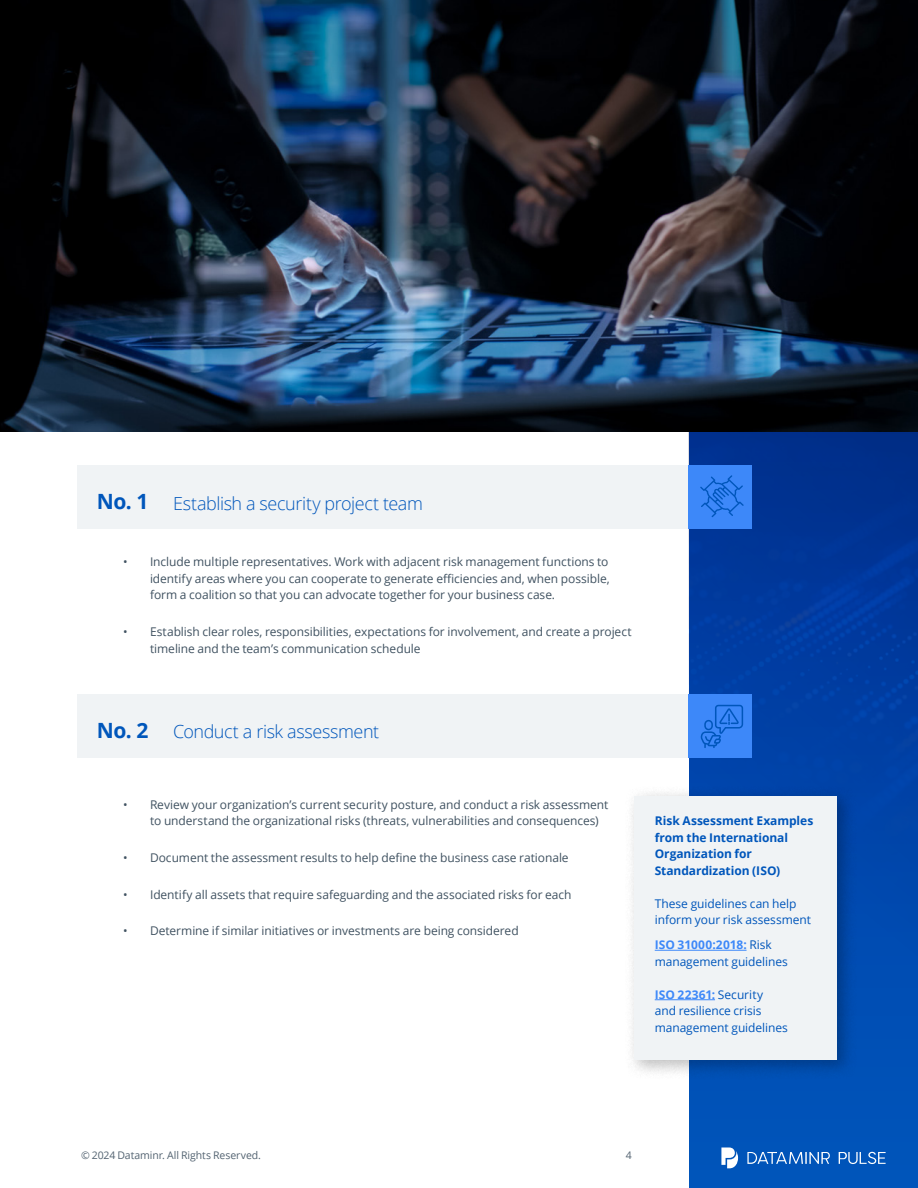
<style>
.page{position:relative;width:918px;height:1188px;background:#fff}
.page>*{position:absolute;margin:0;border:0;box-sizing:border-box;transform-origin:0 0}
.t1{font:300 18px "Open Sans";letter-spacing:-.025em;color:#0056bb}
.t2{font:12px/16.5px "Open Sans";letter-spacing:-.005em;color:#405261}
.t3{font:12px/16.5px "Open Sans";letter-spacing:-.005em;color:#0056bb}
.t4{font:700 12px/16.5px "Open Sans";letter-spacing:-.005em;color:#0056bb}
.t5{font:10.5px "Open Sans";letter-spacing:-.01em;color:#536371}
.s1{font-weight:700;font-size:21px}
.s2{font-weight:700;color:#3d88f9}
</style>
<div class="page">
<svg style="left:689px;top:432px;width:229px;height:756px;background:#0041a4"></svg>
<div style="left:77px;top:695px;width:675px;height:63px;background:#f0f3f5"></div>
<div style="left:689px;top:695px;width:63px;height:63px;background:#3d88f9"></div>
<img style="left:0;top:0;width:918px;height:432px">
<svg style="left:747px;top:1152px;width:83px;height:12px"></svg>
<svg style="left:839px;top:1152px;width:47px;height:12px"></svg>
<svg style="left:721px;top:1148px;width:17px;height:20px"></svg>
<div style="left:77px;top:466px;width:675px;height:63px;background:#f0f3f5"></div>
<div style="left:689px;top:466px;width:63px;height:63px;background:#3d88f9"></div>
<svg style="left:700px;top:475px;width:44px;height:42px"></svg>
<svg style="left:701px;top:705px;width:42px;height:43px"></svg>
<div style="left:624px;top:785px;width:233px;height:295px;background:#000;opacity:.25"></div>
<div style="left:634px;top:796px;width:203px;height:263px;background:#f0f3f5"></div>
<hr style="left:655px;top:950px;width:92px;height:1px;background:#3d88f9">
<hr style="left:655px;top:999px;width:60px;height:1px;background:#3d88f9">
<h1 class="t1" style="left:97px;top:491px;width:327px"><span class="s1">No. 1</span> Establish a security project team</h1>
<p class="t2" style="left:150px;top:553px;width:461px;text-align:justify;text-indent:-27px">• Include multiple representatives. Work with adjacent risk management functions to identify areas where you can cooperate to generate efficiencies and, when possible, form a coalition so that you can advocate together for your business case.</p>
<p class="t2" style="left:150px;top:623px;width:483px;text-indent:-27px">• Establish clear roles, responsibilities, expectations for involvement, and create a project timeline and the team’s communication schedule</p>
<h1 class="t1" style="left:97px;top:720px;width:284px"><span class="s1">No. 2</span> Conduct a risk assessment</h1>
<p class="t2" style="left:150px;top:796px;width:460px;text-indent:-27px">• Review your organization’s current security posture, and conduct a risk assessment to understand the organizational risks (threats, vulnerabilities and consequences)</p>
<p class="t2" style="left:123px;top:849px;width:447px">• Document the assessment results to help define the business case rationale</p>
<p class="t2" style="left:123px;top:886px;width:450px">• Identify all assets that require safeguarding and the associated risks for each</p>
<p class="t2" style="left:123px;top:922px;width:397px">• Determine if similar initiatives or investments are being considered</p>
<p class="t4" style="left:655px;top:812px;width:160px">Risk Assessment Examples from the International<br>Organization for<br>Standardization (ISO)</p>
<p class="t3" style="left:655px;top:895px;width:158px">These guidelines can help inform your risk assessment</p>
<p class="t3" style="left:655px;top:936px;width:135px"><span class="s2">ISO 31000:2018:</span> Risk management guidelines</p>
<p class="t3" style="left:655px;top:986px;width:135px"><span class="s2">ISO 22361:</span> Security<br>and resilience crisis management guidelines</p>
<p class="t5" style="left:81px;top:1148px;width:182px">© 2024 Dataminr. All Rights Reserved.</p>
<p class="t5" style="left:626px;top:1148px;width:8px">4</p>
</div>
